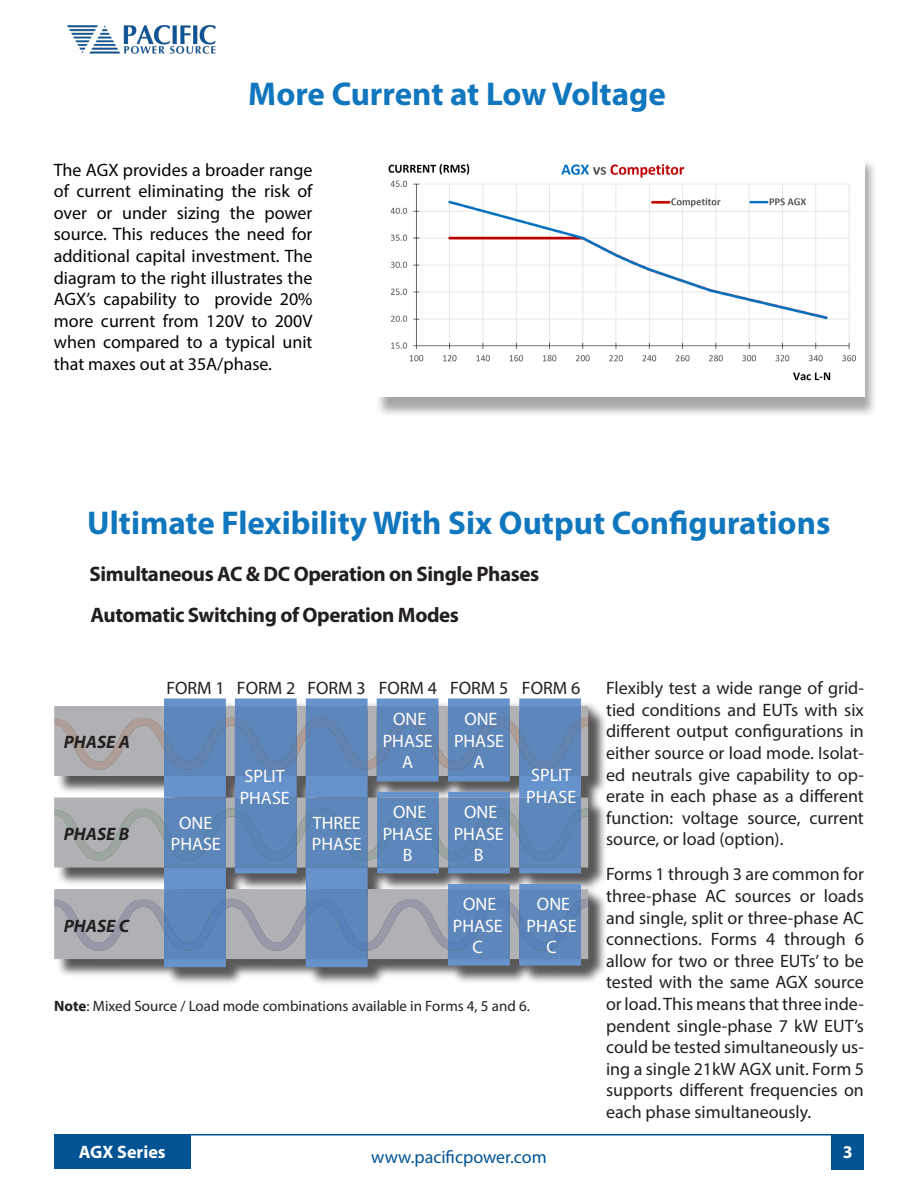
<style>
.page{position:relative;width:918px;height:1188px;background:#fff}
.page>*{position:absolute;margin:0;border:0;box-sizing:border-box;transform-origin:0 0}
.Header_Level_2{font:700 33px "Myriad Pro";color:#1077be}
.SubHead_1{font:700 21px "Myriad Pro";letter-spacing:-.02em;color:#231f20}
.Standard_level_1{font:18px/21.6px "Myriad Pro";color:#231f20;text-align:justify}
.Standard_level_1-2{font:18px/21.6px "Myriad Pro";color:#040503;text-align:justify}
.t1{font:18px/21.6px "Myriad Pro";color:#fff;text-align:center}
.Standard_level_1-3{font:18px "Myriad Pro";color:#015393}
.t2{font:italic 700 18px "Myriad Pro";color:#231f20}
.t3{font:700 18px "Myriad Pro";color:#fff}
.Notes_level_1{font:15px "Myriad Pro";color:#231f20}
.s1{font-weight:700}
</style>
<div class="page">
<div style="left:375px;top:159px;width:503px;height:259px;background:#231f20;opacity:.4"></div>
<img style="left:377px;top:159px;width:487px;height:237px">
<div style="left:54px;top:1134px;width:136px;height:34px;background:#015393"></div>
<hr style="left:188px;top:1134px;width:645px;height:2px;background:#015393">
<div style="left:832px;top:1134px;width:32px;height:35px;background:#015393"></div>
<img style="left:67px;top:25px;width:149px;height:29px">
<div style="left:56px;top:701px;width:551px;height:285px;background:#231f20;opacity:.75"></div>
<svg style="left:54px;top:698px;width:534px;height:269px;background:#7b94b4"></svg>
<p class="Header_Level_2" style="left:248px;top:72px;width:419px">More Current at Low Voltage</p>
<p class="Standard_level_1-2" style="left:54px;top:158px;width:260px">The AGX provides a broader range of current eliminating the risk of over or under sizing the power source. This reduces the need for additional capital investment. The diagram to the right illustrates the AGX’s capability to provide 20% more current from 120V to 200V when compared to a typical unit that maxes out at 35A/phase.</p>
<p class="Header_Level_2" style="left:87px;top:501px;width:745px">Ultimate Flexibility With Six Output Configurations</p>
<p class="SubHead_1" style="left:90px;top:560px;width:451px">Simultaneous AC &amp; DC Operation on Single Phases</p>
<p class="SubHead_1" style="left:91px;top:601px;width:370px">Automatic Switching of Operation Modes</p>
<p class="t2" style="left:64px;top:730px;width:68px">PHASE A</p>
<p class="t2" style="left:64px;top:822px;width:67px">PHASE B</p>
<p class="t2" style="left:64px;top:914px;width:67px">PHASE C</p>
<p class="Standard_level_1" style="left:166px;top:677px;width:60px">FORM 1</p>
<p class="Standard_level_1" style="left:237px;top:677px;width:60px">FORM 2</p>
<p class="Standard_level_1" style="left:307px;top:677px;width:60px">FORM 3</p>
<p class="Standard_level_1" style="left:379px;top:677px;width:60px">FORM 4</p>
<p class="Standard_level_1" style="left:450px;top:677px;width:60px">FORM 5</p>
<p class="Standard_level_1" style="left:522px;top:677px;width:60px">FORM 6</p>
<p class="t1" style="left:179px;top:812px;width:35px">ONE</p>
<p class="t1" style="left:171px;top:833px;width:52px">PHASE</p>
<p class="t1" style="left:245px;top:765px;width:42px">SPLIT</p>
<p class="t1" style="left:240px;top:787px;width:52px">PHASE</p>
<p class="t1" style="left:313px;top:812px;width:50px">THREE</p>
<p class="t1" style="left:312px;top:833px;width:52px">PHASE</p>
<p class="t1" style="left:383px;top:708px;width:52px">ONE<br>PHASE</p>
<p class="t1" style="left:402px;top:751px;width:13px">A</p>
<p class="t1" style="left:383px;top:801px;width:52px">ONE<br>PHASE</p>
<p class="t1" style="left:403px;top:844px;width:11px">B</p>
<p class="t1" style="left:454px;top:708px;width:52px">ONE<br>PHASE</p>
<p class="t1" style="left:474px;top:751px;width:13px">A</p>
<p class="t1" style="left:454px;top:801px;width:52px">ONE<br>PHASE</p>
<p class="t1" style="left:474px;top:844px;width:11px">B</p>
<p class="t1" style="left:453px;top:893px;width:52px">ONE<br>PHASE</p>
<p class="t1" style="left:473px;top:936px;width:12px">C</p>
<p class="t1" style="left:531px;top:764px;width:42px">SPLIT</p>
<p class="t1" style="left:526px;top:786px;width:52px">PHASE</p>
<p class="t1" style="left:527px;top:893px;width:52px">ONE<br>PHASE</p>
<p class="t1" style="left:546px;top:936px;width:12px">C</p>
<p class="Notes_level_1" style="left:54px;top:997px;width:477px"><span class="s1">Note</span>: Mixed Source / Load mode combinations available in Forms 4, 5 and 6.</p>
<p class="Standard_level_1" style="left:606px;top:677px;width:259px">Flexibly test a wide range of grid&shy;tied conditions and EUTs with six different output configurations in either source or load mode. Isolat&shy;ed neutrals give capability to op&shy;erate in each phase as a different function: voltage source, current source, or load (option).</p>
<p class="Standard_level_1" style="left:606px;top:863px;width:259px">Forms 1 through 3 are common for three-phase AC sources or loads and single, split or three-phase AC connections. Forms 4 through 6 allow for two or three EUTs’ to be tested with the same AGX source or load. This means that three inde&shy;pendent single-phase 7 kW EUT’s could be tested simultaneously us&shy;ing a single 21kW AGX unit. Form 5 supports different frequencies on each phase simultaneously.</p>
<p class="t3" style="left:79px;top:1140px;width:88px">AGX Series</p>
<p class="Standard_level_1-3" style="left:371px;top:1146px;width:177px">www.pacificpower.com</p>
<p class="t3" style="left:843px;top:1141px;width:11px">3</p>
</div>
